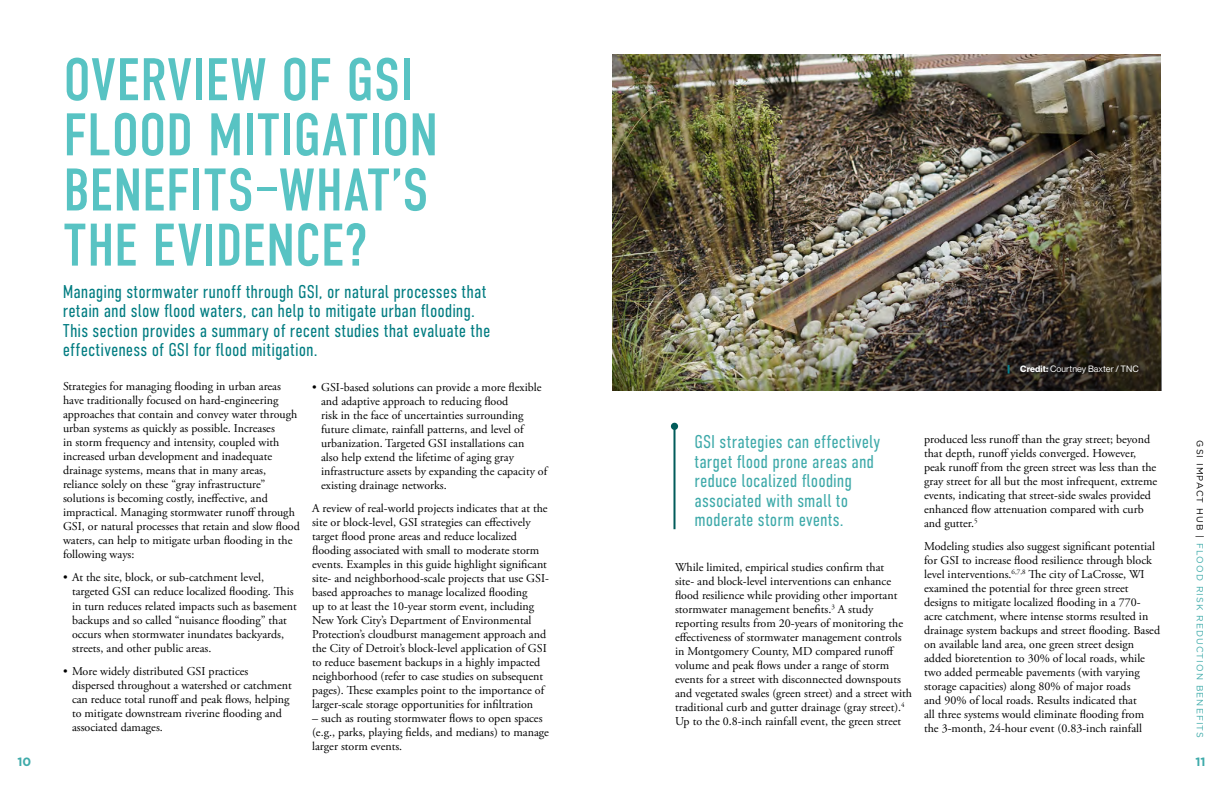
<style>
.page{position:relative;width:1224px;height:792px;background:#fff}
.page>*{position:absolute;margin:0;border:0;box-sizing:border-box;transform-origin:0 0}
.t1{font:60px/55.1px "DIN Condensed";color:#58c3c3}
.t2{font:300 18.5px/19.5px "DIN Condensed";letter-spacing:.005em;color:#007c81}
.t3{font:300 18.5px/19.5px "DIN Condensed";letter-spacing:.005em;color:#3da9a9}
.t4{font:12px/14px "Adobe Garamond Pro";color:#000}
.t5{font:700 12px "Gotham";color:#3fabaa}
.t6{font:9px "Gotham";letter-spacing:.12em;color:#3fabaa}
.t7{font:9px "N Haas Grotesk DS Pro 55 Rg";letter-spacing:.01em;color:#fff}
.s1{font-family:"N Haas Grotesk DS Pro 75 Bd"}
.s2{color:#000}
</style>
<div class="page">
<img style="left:612px;top:54px;width:549px;height:337px">
<hr style="left:674px;top:426px;width:2px;height:103px;background:#015b5a">
<div style="left:671px;top:423px;width:7px;height:7px;background:#015b5a;border-radius:50%"></div>
<svg style="left:1008px;top:365px;width:2px;height:9px"></svg>
<h1 class="t1" style="left:63px;top:53px;width:377px">OVERVIEW OF GSI<br>FLOOD MITIGATION<br>BENEFITS–WHAT’S<br>THE EVIDENCE?</h1>
<p class="t2" style="left:63px;top:282px;width:429px">Managing stormwater runoff through GSI, or natural processes that retain and slow flood waters, can help to mitigate urban flooding.<br>This section provides a summary of recent studies that evaluate the effectiveness of GSI for flood mitigation.</p>
<p class="t4" style="left:63px;top:380px;width:238px">Strategies for managing flooding in urban areas have traditionally focused on hard-engineering approaches that contain and convey water through urban systems as quickly as possible. Increases<br>in storm frequency and intensity, coupled with increased urban development and inadequate drainage systems, means that in many areas, reliance solely on these “gray infrastructure” solutions is becoming costly, ineffective, and impractical. Managing stormwater runoff through GSI, or natural processes that retain and slow flood waters, can help to mitigate urban flooding in the following ways:</p>
<p class="t4" style="left:72px;top:571px;width:226px;text-indent:-9px">• At the site, block, or sub-catchment level, targeted GSI can reduce localized flooding. This in turn reduces related impacts such as basement backups and so called “nuisance flooding” that occurs when stormwater inundates backyards, streets, and other public areas.</p>
<p class="t4" style="left:72px;top:664px;width:221px;text-indent:-9px">• More widely distributed GSI practices dispersed throughout a watershed or catchment can reduce total runoff and peak flows, helping to mitigate downstream riverine flooding and associated damages.</p>
<p class="t4" style="left:321px;top:380px;width:228px;text-indent:-9px">• GSI-based solutions can provide a more flexible and adaptive approach to reducing flood<br>risk in the face of uncertainties surrounding future climate, rainfall patterns, and level of urbanization. Targeted GSI installations can<br>also help extend the lifetime of aging gray infrastructure assets by expanding the capacity of existing drainage networks.</p>
<p class="t4" style="left:312px;top:501px;width:238px">A review of real-world projects indicates that at the site or block-level, GSI strategies can effectively target flood prone areas and reduce localized flooding associated with small to moderate storm events. Examples in this guide highlight significant site- and neighborhood-scale projects that use GSI&shy;based approaches to manage localized flooding<br>up to at least the 10-year storm event, including New York City’s Department of Environmental Protection’s cloudburst management approach and the City of Detroit’s block-level application of GSI to reduce basement backups in a highly impacted neighborhood (refer to case studies on subsequent pages). These examples point to the importance of larger-scale storage opportunities for infiltration</p>
<p class="t4" style="left:312px;top:711px;width:238px">– such as routing stormwater flows to open spaces (e.g., parks, playing fields, and medians) to manage larger storm events.</p>
<p class="t7" style="left:1020px;top:364px;width:120px"><span class="s1">Credit:</span> Courtney Baxter / TNC</p>
<h2 class="t3" style="left:695px;top:432px;width:187px">GSI strategies can effectively target flood prone areas and reduce localized flooding associated with small to moderate storm events.</h2>
<p class="t4" style="left:675px;top:561px;width:239px">While limited, empirical studies confirm that<br>site- and block-level interventions can enhance flood resilience while providing other important stormwater management benefits.<sup>3</sup> A study reporting results from 20-years of monitoring the effectiveness of stormwater management controls in Montgomery County, MD compared runoff volume and peak flows under a range of storm events for a street with disconnected downspouts and vegetated swales (green street) and a street with traditional curb and gutter drainage (gray street).<sup>4<br></sup>Up to the 0.8-inch rainfall event, the green street</p>
<p class="t4" style="left:924px;top:433px;width:235px">produced less runoff than the gray street; beyond that depth, runoff yields converged. However, peak runoff from the green street was less than the gray street for all but the most infrequent, extreme events, indicating that street-side swales provided enhanced flow attenuation compared with curb and gutter.<sup>5</sup></p>
<p class="t4" style="left:924px;top:540px;width:238px">Modeling studies also suggest significant potential for GSI to increase flood resilience through block level interventions.<sup>6,7,8</sup> The city of LaCrosse, WI examined the potential for three green street designs to mitigate localized flooding in a 770- acre catchment, where intense storms resulted in drainage system backups and street flooding. Based on available land area, one green street design added bioretention to 30% of local roads, while two added permeable pavements (with varying storage capacities) along 80% of major roads<br>and 90% of local roads. Results indicated that<br>all three systems would eliminate flooding from the 3-month, 24-hour event (0.83-inch rainfall</p>
<p class="t6" style="left:1206px;top:440px;width:299px;rotate:90deg"><span class="s2">GSI IMPACT HUB |</span> FLOOD RISK REDUCTION BENEFITS</p>
<p class="t5" style="left:18px;top:753px;width:15px">10</p>
<p class="t5" style="left:1195px;top:753px;width:12px">11</p>
</div>
